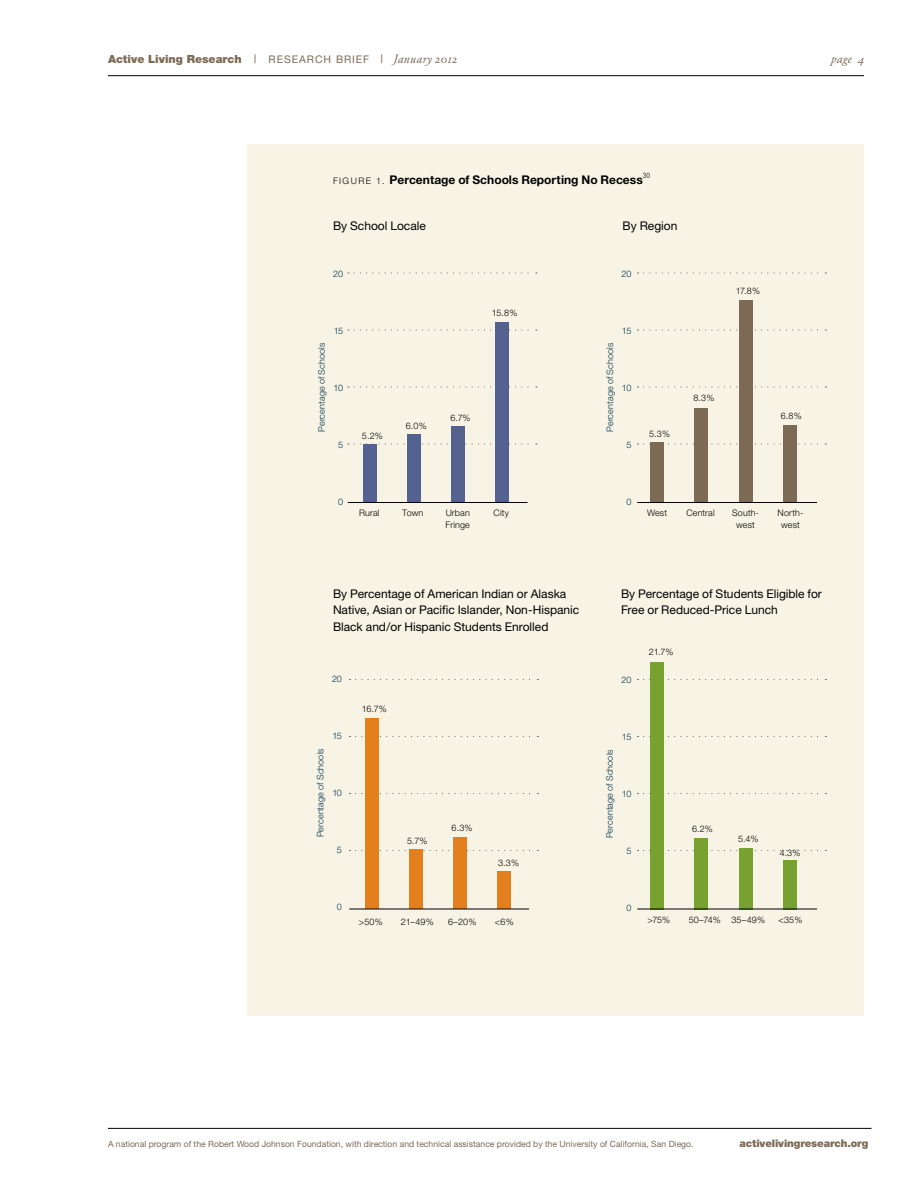
<style>
.page{position:relative;width:918px;height:1188px;background:#fff}
.page>*{position:absolute;margin:0;border:0;box-sizing:border-box;transform-origin:0 0}
.t1{font:12px/16.5px "Helvetica Neue";color:#000}
.t2{font:700 12px "Helvetica Neue";color:#000}
.t3{font:12px "Garamond BE Italic Os F";letter-spacing:.03em;color:#7c6a55}
.t4{font:900 11.25px "Helvetica Neue";color:#7c6a55}
.t5{font:900 10.5px "Helvetica Neue";letter-spacing:-.01em;color:#7c6a55}
.t6{font:10.5px "Helvetica Neue";color:#7c6a55}
.t7{font:300 9px "Helvetica Neue";letter-spacing:.01em;color:#000}
.t8{font:300 9px "Helvetica Neue";letter-spacing:.01em;color:#00334e}
.t9{font:8.7px "Helvetica Neue";color:#7c6a55}
.t10{font:300 condensed 7.5px "Helvetica Neue";color:#000}
.s1{font-weight:400;font-size:12px}
.s2{font-weight:400;font-size:10.5px}
.s3{font-family:"Helvetica Neue"}
.s4{font-weight:300;font-size:9px}
</style>
<div class="page">
<hr style="left:108px;top:75px;width:756px;height:1px;background:#000">
<hr style="left:108px;top:1128px;width:764px;height:1px;background:#000">
<div style="left:248px;top:144px;width:616px;height:871px;background:#f8f4e5"></div>
<svg style="left:348px;top:272px;width:189px;height:2px"></svg>
<svg style="left:348px;top:329px;width:189px;height:2px"></svg>
<svg style="left:348px;top:386px;width:189px;height:2px"></svg>
<svg style="left:348px;top:443px;width:189px;height:2px"></svg>
<div style="left:363px;top:444px;width:13px;height:59px;background:#546292"></div>
<div style="left:407px;top:434px;width:13px;height:69px;background:#546292"></div>
<div style="left:451px;top:427px;width:14px;height:76px;background:#546292"></div>
<div style="left:496px;top:323px;width:13px;height:180px;background:#546292"></div>
<hr style="left:348px;top:502px;width:179px;height:1px;background:#000">
<svg style="left:638px;top:272px;width:188px;height:2px"></svg>
<svg style="left:638px;top:329px;width:188px;height:2px"></svg>
<svg style="left:638px;top:386px;width:188px;height:2px"></svg>
<svg style="left:638px;top:443px;width:188px;height:2px"></svg>
<div style="left:650px;top:442px;width:14px;height:61px;background:#7c6a55"></div>
<div style="left:695px;top:408px;width:13px;height:95px;background:#7c6a55"></div>
<div style="left:739px;top:300px;width:13px;height:203px;background:#7c6a55"></div>
<div style="left:783px;top:425px;width:13px;height:78px;background:#7c6a55"></div>
<hr style="left:638px;top:502px;width:179px;height:1px;background:#000">
<svg style="left:350px;top:679px;width:188px;height:1px"></svg>
<svg style="left:350px;top:736px;width:188px;height:1px"></svg>
<svg style="left:350px;top:793px;width:188px;height:1px"></svg>
<svg style="left:350px;top:850px;width:188px;height:1px"></svg>
<div style="left:365px;top:719px;width:13px;height:190px;background:#e37f1c"></div>
<div style="left:409px;top:849px;width:13px;height:60px;background:#e37f1c"></div>
<div style="left:453px;top:837px;width:14px;height:72px;background:#e37f1c"></div>
<div style="left:498px;top:871px;width:13px;height:38px;background:#e37f1c"></div>
<hr style="left:350px;top:909px;width:179px;height:1px;background:#000">
<svg style="left:638px;top:679px;width:188px;height:1px"></svg>
<svg style="left:638px;top:736px;width:188px;height:1px"></svg>
<svg style="left:638px;top:793px;width:188px;height:1px"></svg>
<svg style="left:638px;top:850px;width:188px;height:1px"></svg>
<div style="left:650px;top:662px;width:14px;height:247px;background:#78a22f"></div>
<div style="left:695px;top:838px;width:13px;height:71px;background:#78a22f"></div>
<div style="left:739px;top:848px;width:13px;height:61px;background:#78a22f"></div>
<div style="left:783px;top:860px;width:13px;height:49px;background:#78a22f"></div>
<hr style="left:638px;top:909px;width:179px;height:1px;background:#000">
<p class="t4" style="left:108px;top:53px;width:178px">Active Living Research <span class="s1">|</span> <span class="s2">Researc</span></p>
<p class="t6" style="left:324px;top:53px;width:40px">h Brief</p>
<p class="t3" style="left:381px;top:52px;width:78px"><span class="s3">|</span> January 2012</p>
<p class="t3" style="left:831px;top:52px;width:34px">page 4</p>
<p class="t7" style="left:333px;top:176px;width:14px">Figure</p>
<p class="t2" style="left:376px;top:173px;width:268px"><span class="s4">1.</span> Percentage of Schools Reporting No Recess</p>
<p class="t10" style="left:643px;top:171px;width:9px">30</p>
<p class="t1" style="left:333px;top:217px;width:94px">By School Locale</p>
<p class="t1" style="left:623px;top:217px;width:56px">By Region</p>
<p class="t8" style="left:333px;top:268px;width:11px">20</p>
<p class="t8" style="left:622px;top:268px;width:11px">20</p>
<p class="t7" style="left:492px;top:308px;width:27px">15.8%</p>
<p class="t8" style="left:334px;top:325px;width:11px">15</p>
<p class="t8" style="left:622px;top:325px;width:11px">15</p>
<p class="t8" style="left:316px;top:432px;width:91px;rotate:-90deg">Percentage of Schools</p>
<p class="t8" style="left:334px;top:382px;width:11px">10</p>
<p class="t7" style="left:362px;top:430px;width:22px">5.2%</p>
<p class="t7" style="left:406px;top:420px;width:22px">6.0%</p>
<p class="t7" style="left:450px;top:412px;width:22px">6.7%</p>
<p class="t8" style="left:604px;top:432px;width:91px;rotate:-90deg">Percentage of Schools</p>
<p class="t8" style="left:622px;top:382px;width:11px">10</p>
<p class="t7" style="left:649px;top:428px;width:22px">5.3%</p>
<p class="t8" style="left:338px;top:439px;width:7px">5</p>
<p class="t8" style="left:626px;top:439px;width:7px">5</p>
<p class="t7" style="left:694px;top:392px;width:22px">8.3%</p>
<p class="t8" style="left:338px;top:496px;width:7px">0</p>
<p class="t8" style="left:626px;top:496px;width:7px">0</p>
<p class="t7" style="left:736px;top:285px;width:26px">17.8%</p>
<p class="t7" style="left:781px;top:411px;width:22px">6.8%</p>
<p class="t7" style="left:359px;top:507px;width:22px">Rural</p>
<p class="t7" style="left:402px;top:507px;width:23px">Town</p>
<p class="t7" style="left:446px;top:507px;width:26px">Urban</p>
<p class="t7" style="left:494px;top:507px;width:17px">City</p>
<p class="t7" style="left:446px;top:519px;width:26px">Fringe</p>
<p class="t7" style="left:647px;top:507px;width:21px">West</p>
<p class="t7" style="left:686px;top:507px;width:30px">Central</p>
<p class="t7" style="left:732px;top:507px;width:28px">South-</p>
<p class="t7" style="left:778px;top:507px;width:27px">North-</p>
<p class="t7" style="left:736px;top:519px;width:20px">west</p>
<p class="t7" style="left:781px;top:519px;width:20px">west</p>
<p class="t1" style="left:333px;top:585px;width:248px">By Percentage of American I ndian or Alaska<br>Native, Asian or Pacific Islander, Non-Hispanic<br>Black and/or Hispanic Students Enrolled</p>
<p class="t1" style="left:621px;top:585px;width:202px">By Percentage of Students Eligible for<br>Free or Reduced-Price Lunch</p>
<p class="t7" style="left:649px;top:646px;width:26px">21.7%</p>
<p class="t8" style="left:332px;top:673px;width:11px">20</p>
<p class="t8" style="left:622px;top:674px;width:11px">20</p>
<p class="t7" style="left:362px;top:703px;width:26px">16.7%</p>
<p class="t8" style="left:332px;top:730px;width:11px">15</p>
<p class="t8" style="left:622px;top:731px;width:11px">15</p>
<p class="t8" style="left:315px;top:837px;width:91px;rotate:-90deg">Percentage of Schools</p>
<p class="t8" style="left:332px;top:787px;width:11px">10</p>
<p class="t7" style="left:407px;top:836px;width:22px">5.7%</p>
<p class="t7" style="left:452px;top:822px;width:22px">6.3%</p>
<p class="t8" style="left:604px;top:838px;width:91px;rotate:-90deg">Percentage of Schools</p>
<p class="t8" style="left:622px;top:788px;width:11px">10</p>
<p class="t7" style="left:692px;top:823px;width:22px">6.2%</p>
<p class="t7" style="left:738px;top:833px;width:22px">5.4%</p>
<p class="t8" style="left:337px;top:844px;width:7px">5</p>
<p class="t8" style="left:626px;top:845px;width:7px">5</p>
<p class="t7" style="left:780px;top:847px;width:22px">4.3%</p>
<p class="t7" style="left:498px;top:857px;width:22px">3.3%</p>
<p class="t8" style="left:337px;top:901px;width:7px">0</p>
<p class="t8" style="left:626px;top:902px;width:7px">0</p>
<p class="t7" style="left:359px;top:916px;width:26px">&gt;50%</p>
<p class="t7" style="left:401px;top:916px;width:34px">21–49%</p>
<p class="t7" style="left:448px;top:916px;width:30px">6–20%</p>
<p class="t7" style="left:495px;top:916px;width:20px">&lt;6%</p>
<p class="t7" style="left:647px;top:914px;width:24px">&gt;75%</p>
<p class="t7" style="left:689px;top:914px;width:78px">50–74% 35–49%</p>
<p class="t7" style="left:779px;top:914px;width:25px">&lt;35%</p>
<p class="t9" style="left:108px;top:1138px;width:587px">A national program of the Robert Wood Johnson Foundation, with direction and technical assistance provided by the University of California, San Diego.</p>
<p class="t5" style="left:740px;top:1137px;width:130px">activelivingresearch.org</p>
</div>
